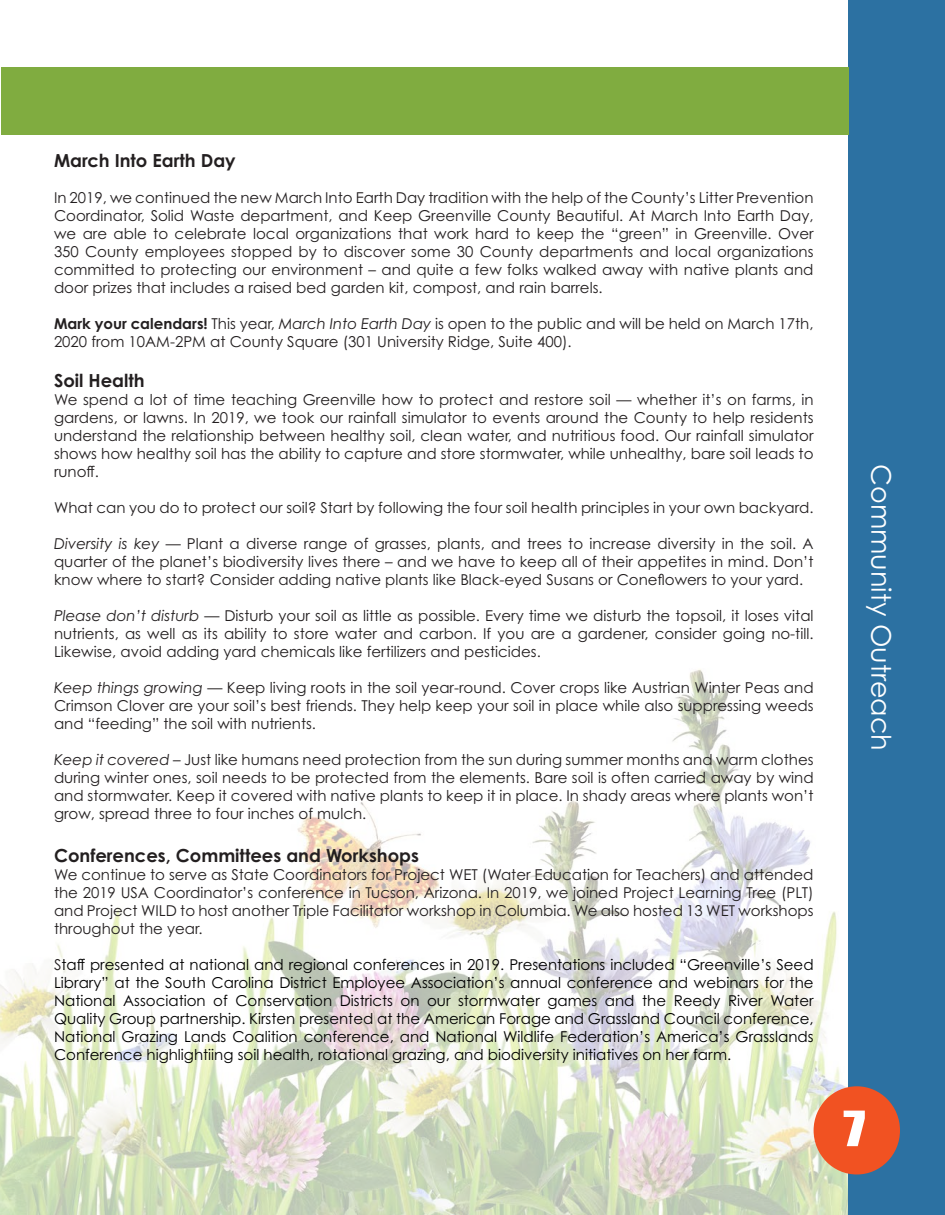
<style>
.page{position:relative;width:945px;height:1215px;background:#fff}
.page>*{position:absolute;margin:0;border:0;box-sizing:border-box;transform-origin:0 0}
.t1{font:45px "Impact";color:#fff;scale:1.25 1}
.t2{font:27px "Century Gothic Pro";color:#fff}
.t3{font:700 18px "Century Gothic Pro";color:#231f20}
.t4{font:15px/18px "Century Gothic Pro";color:#231f20;text-align:justify}
.t5{font:15px/18px "Century Gothic Pro";color:#000;text-align:justify}
.s1{font-weight:700}
.s2{font-style:italic}
.s3{color:#231f20}
</style>
<div class="page">
<img style="left:0;top:669px;width:848px;height:546px">
<div style="left:878px;top:0;width:67px;height:1215px;background:#2c71a2"></div>
<div style="left:848px;top:0;width:67px;height:1215px;background:#2c71a2"></div>
<div style="left:814px;top:1086px;width:86px;height:88px;background:#f15222;border-radius:50%"></div>
<div style="left:1px;top:67px;width:848px;height:67px;background:#80ac40"></div>
<p class="t3" style="left:54px;top:149px;width:183px">March Into Earth Day</p>
<p class="t4" style="left:54px;top:188px;width:761px">In 2019, we continued the new March Into Earth Day tradition with the help of the County’s Litter Prevention Coordinator, Solid Waste department, and Keep Greenville County Beautiful. At March Into Earth Day, we are able to celebrate local organizations that work hard to keep the “green” in Greenville. Over 350 County employees stopped by to discover some 30 County departments and local organizations committed to protecting our environment – and quite a few folks walked away with native plants and door prizes that includes a raised bed garden kit, compost, and rain barrels.</p>
<p class="t4" style="left:54px;top:314px;width:761px"><span class="s1">Mark your calendars!</span> This year, <span class="s2">March Into Earth Day</span> is open to the public and will be held on March 17th,<br>2020 from 10AM-2PM at County Square (301 University Ridge, Suite 400).</p>
<p class="t3" style="left:54px;top:369px;width:92px">Soil Health</p>
<p class="t4" style="left:54px;top:390px;width:761px">We spend a lot of time teaching Greenville how to protect and restore soil — whether it’s on farms, in gardens, or lawns. In 2019, we took our rainfall simulator to events around the County to help residents understand the relationship between healthy soil, clean water, and nutritious food. Our rainfall simulator shows how healthy soil has the ability to capture and store stormwater, while unhealthy, bare soil leads to runoff.</p>
<p class="t4" style="left:54px;top:498px;width:761px">What can you do to protect our soil? Start by following the four soil health principles in your own backyard.</p>
<p class="t4" style="left:54px;top:534px;width:761px"><span class="s2">Diversity is key</span> — Plant a diverse range of grasses, plants, and trees to increase diversity in the soil. A quarter of the planet’s biodiversity lives there – and we have to keep all of their appetites in mind. Don’t know where to start? Consider adding native plants like Black-eyed Susans or Coneflowers to your yard.</p>
<p class="t4" style="left:54px;top:606px;width:761px"><span class="s2">Please don’t disturb</span> — Disturb your soil as little as possible. Every time we disturb the topsoil, it loses vital nutrients, as well as its ability to store water and carbon. If you are a gardener, consider going no-till.<br>Likewise, avoid adding yard chemicals like fertilizers and pesticides.</p>
<p class="t4" style="left:54px;top:678px;width:761px"><span class="s2">Keep things growing</span> — Keep living roots in the soil year-round. Cover crops like Austrian Winter Peas and Crimson Clover are your soil’s best friends. They help keep your soil in place while also suppressing weeds and “feeding” the soil with nutrients.</p>
<p class="t4" style="left:54px;top:750px;width:761px"><span class="s2">Keep it covered</span> – Just like humans need protection from the sun during summer months and warm clothes during winter ones, soil needs to be protected from the elements. Bare soil is often carried away by wind and stormwater. Keep it covered with native plants to keep it in place. In shady areas where plants won’t grow, spread three to four inches of mulch.</p>
<p class="t3" style="left:54px;top:844px;width:367px">Conferences, Committees and Workshops</p>
<p class="t4" style="left:54px;top:865px;width:761px">We continue to serve as State Coordinators for Project WET (Water Education for Teachers) and attended the 2019 USA Coordinator’s conference in Tucson, Arizona. In 2019, we joined Project Learning Tree (PLT) and Project WILD to host another Triple Facilitator workshop in Columbia. We also hosted 13 WET workshops throughout the year.</p>
<p class="t5" style="left:54px;top:955px;width:761px"><span class="s3">S</span>taff presented at national and regional conferences in 2019. Presentations included “Greenville’s Seed Library” at the South Carolina District Employee Association’s annual conference and webinars for the National Association of Conservation Districts on our stormwater games and the Reedy River Water Quality Group partnership. Kirsten presented at the American Forage and Grassland Council conference, National Grazing Lands Coalition conference, and National Wildlife Federation’s America’s Grasslands Conference highlightiing soil health, rotational grazing, and biodiversity initiatives on her farm.</p>
<p class="t2" style="left:898px;top:464px;width:288px;rotate:90deg">Community Outreach</p>
<p class="t1" style="left:843px;top:1094px;width:19px">7</p>
</div>
